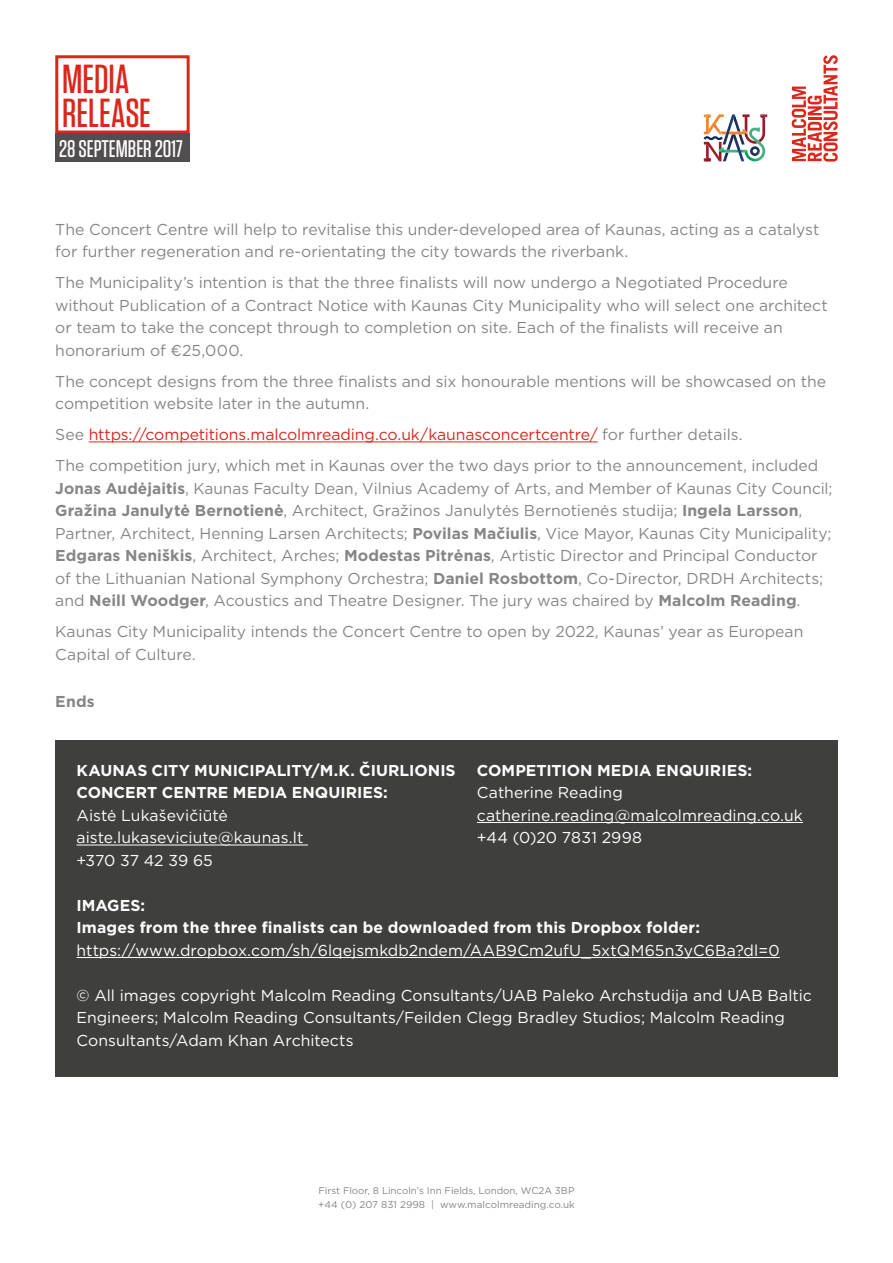
<style>
.page{position:relative;width:893px;height:1263px;background:#fff}
.page>*{position:absolute;margin:0;border:0;box-sizing:border-box;transform-origin:0 0}
.t1{font:500 40.5px/34.5px "Tungsten";color:#db261b}
.t2{font:500 24px "Tungsten";color:#fff}
.t3{font:15.75px/22.5px "Gotham";color:#878686}
.t4{font:15.75px/22.5px "Gotham";letter-spacing:.005em;color:#fff}
.t5{font:700 15.75px/22.5px "Gotham";letter-spacing:.005em;color:#fff}
.t6{font:700 15.75px "Gotham";color:#878686}
.t7{font:9.75px/13.5px "Gotham";color:#878686}
.s1{color:#db261b}
.s2{font-weight:700}
</style>
<div class="page">
<div style="left:55px;top:55px;width:135px;height:79px;border:3px solid #db261b"></div>
<div style="left:55px;top:134px;width:135px;height:28px;background:#524e4f"></div>
<svg style="left:792px;top:55px;width:46px;height:107px"></svg>
<svg style="left:703px;top:114px;width:64px;height:47px"></svg>
<hr style="left:89px;top:441px;width:509px;height:1px;background:#db261b">
<div style="left:55px;top:740px;width:783px;height:336px;background:#3f3f3e"></div>
<hr style="left:77px;top:845px;width:231px;height:1px;background:#fff">
<hr style="left:477px;top:822px;width:326px;height:1px;background:#fff">
<hr style="left:77px;top:957px;width:703px;height:1px;background:#fff">
<h1 class="t1" style="left:62px;top:62px;width:90px">MEDIA<br>RELEASE</h1>
<h2 class="t2" style="left:59px;top:136px;width:125px">28 SEPTEMBER 2017</h2>
<p class="t3" style="left:55px;top:218px;width:766px">The Concert Centre will help to revitalise this under-developed area of Kaunas, acting as a catalyst for further regeneration and re-orientating the city towards the riverbank.</p>
<p class="t3" style="left:55px;top:271px;width:774px">The Municipality’s intention is that the three finalists will now undergo a Negotiated Procedure without Publication of a Contract Notice with Kaunas City Municipality who will select one architect or team to take the concept through to completion on site. Each of the finalists will receive an honorarium of €25,000.</p>
<p class="t3" style="left:55px;top:370px;width:772px">The concept designs from the three finalists and six honourable mentions will be showcased on the competition website later in the autumn.</p>
<p class="t3" style="left:55px;top:419px;width:765px;line-height:31px">See <span class="s1">https://competitions.malcolmreading.co.uk/kaunasconcertcentre/</span> for further details.<br>The competition jury, which met in Kaunas over the two days prior to the announcement, included</p>
<p class="t3" style="left:55px;top:477px;width:779px"><span class="s2">Jonas Audėjaitis</span>, Kaunas Faculty Dean, Vilnius Academy of Arts, and Member of Kaunas City Council; <span class="s2">Gražina Janulytė Bernotienė</span>, Architect, Gražinos Janulytės Bernotienės studija; <span class="s2">Ingela Larsson</span>, Partner, Architect, Henning Larsen Architects; <span class="s2">Povilas Mačiulis</span>, Vice Mayor, Kaunas City Municipality; <span class="s2">Edgaras Neniškis</span>, Architect, Arches; <span class="s2">Modestas Pitrėnas</span>, Artistic Director and Principal Conductor of the Lithuanian National Symphony Orchestra; <span class="s2">Daniel Rosbottom</span>, Co-Director, DRDH Architects; and <span class="s2">Neill Woodger</span>, Acoustics and Theatre Designer. The jury was chaired by <span class="s2">Malcolm Reading</span>.</p>
<p class="t3" style="left:55px;top:620px;width:750px">Kaunas City Municipality intends the Concert Centre to open by 2022, Kaunas’ year as European<br>Capital of Culture.</p>
<p class="t6" style="left:55px;top:691px;width:41px">Ends</p>
<p class="t5" style="left:77px;top:759px;width:381px">KAUNAS CITY MUNICIPALITY/M.K. ČIURLIONIS<br>CONCERT CENTRE MEDIA ENQUIRIES:</p>
<p class="t4" style="left:77px;top:804px;width:228px">Aistė Lukaševičiūtė aiste.lukaseviciute@kaunas.lt +370 37 42 39 65</p>
<p class="t5" style="left:477px;top:759px;width:277px">COMPETITION MEDIA ENQUIRIES:</p>
<p class="t4" style="left:477px;top:781px;width:327px">Catherine Reading catherine.reading@malcolmreading.co.uk +44 (0)20 7831 2998</p>
<p class="t5" style="left:77px;top:894px;width:625px">IMAGES:<br>Images from the three finalists can be downloaded from this Dropbox folder:</p>
<p class="t4" style="left:77px;top:939px;width:705px">https://www.dropbox.com/sh/6lqejsmkdb2ndem/AAB9Cm2ufU_5xtQM65n3yC6Ba?dl=0</p>
<p class="t4" style="left:77px;top:984px;width:737px">© All images copyright Malcolm Reading Consultants/UAB Paleko Archstudija and UAB Baltic<br>Engineers; Malcolm Reading Consultants/Feilden Clegg Bradley Studios; Malcolm Reading<br>Consultants/Adam Khan Architects</p>
<p class="t7" style="left:318px;top:1184px;width:258px">First Floor, 8 Lincoln’s Inn Fields, London, WC2A 3BP +44 (0) 207 831 2998 | www.malcolmreading.co.uk</p>
</div>
